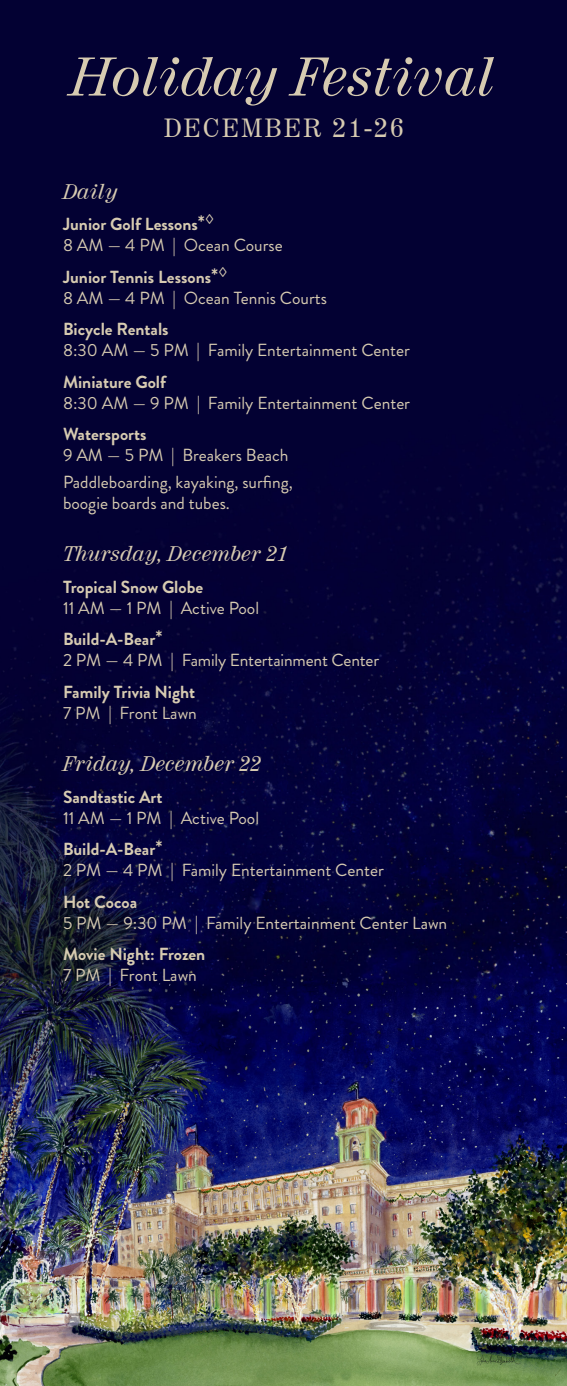
<style>
.page{position:relative;width:567px;height:1386px;background:#fff}
.page>*{position:absolute;margin:0;border:0;box-sizing:border-box;transform-origin:0 0}
.t1{font:italic 54.25px "Century 725 BT";color:#d7cbb1}
.t2{font:26.25px "Century 725 BT";letter-spacing:.09em;color:#d7cbb1}
.t3{font:italic 21px "Century 725 BT";color:#d7cbb1}
.t4{font:17.5px/21px "Brandon Grotesque";color:#d7cbb1}
.t5{font:700 17.5px "Brandon Grotesque";color:#d7cbb1}
.s1{font-weight:500;font-size:21px}
</style>
<div class="page">
<img style="left:0;top:0;width:567px;height:1386px">
<p class="t1" style="left:71px;top:43px;width:426px">Holiday Festival</p>
<p class="t2" style="left:164px;top:111px;width:241px">DECEMBER 21-26</p>
<p class="t3" style="left:63px;top:179px;width:57px">Daily</p>
<p class="t5" style="left:63px;top:212px;width:153px">Junior Golf Lessons<span class="s1">*</span><sup>◊</sup></p>
<p class="t4" style="left:63px;top:235px;width:221px">8 AM — 4 PM | Ocean Course</p>
<p class="t5" style="left:63px;top:265px;width:166px">Junior Tennis Lessons<span class="s1">*</span><sup>◊</sup></p>
<p class="t4" style="left:63px;top:288px;width:266px">8 AM — 4 PM | Ocean Tennis Courts</p>
<p class="t5" style="left:63px;top:317px;width:107px">Bicycle Rentals</p>
<p class="t4" style="left:63px;top:340px;width:349px">8:30 AM — 5 PM | Family Entertainment Center</p>
<p class="t5" style="left:63px;top:370px;width:105px">Miniature Golf</p>
<p class="t4" style="left:63px;top:393px;width:349px">8:30 AM — 9 PM | Family Entertainment Center</p>
<p class="t5" style="left:63px;top:422px;width:85px">Watersports</p>
<p class="t4" style="left:63px;top:445px;width:227px">9 AM — 5 PM | Breakers Beach</p>
<p class="t4" style="left:63px;top:471px;width:231px">Paddleboarding, kayaking, surfing, boogie boards and tubes.</p>
<p class="t3" style="left:63px;top:541px;width:227px">Thursday, December 21</p>
<p class="t5" style="left:63px;top:574px;width:142px">Tropical Snow Globe</p>
<p class="t4" style="left:63px;top:597px;width:198px">11 AM — 1 PM | Active Pool</p>
<p class="t5" style="left:63px;top:627px;width:101px">Build-A-Bear<span class="s1">*</span></p>
<p class="t4" style="left:63px;top:650px;width:318px">2 PM — 4 PM | Family Entertainment Center</p>
<p class="t5" style="left:63px;top:679px;width:134px">Family Trivia Night</p>
<p class="t4" style="left:63px;top:702px;width:135px">7 PM | Front Lawn</p>
<p class="t3" style="left:63px;top:751px;width:200px">Friday, December 22</p>
<p class="t5" style="left:63px;top:784px;width:101px">Sandtastic Art</p>
<p class="t4" style="left:63px;top:807px;width:198px">11 AM — 1 PM | Active Pool</p>
<p class="t5" style="left:63px;top:837px;width:101px">Build-A-Bear<span class="s1">*</span></p>
<p class="t4" style="left:63px;top:860px;width:322px">2 PM — 4 PM | Family Entertainment Center</p>
<p class="t5" style="left:63px;top:889px;width:76px">Hot Cocoa</p>
<p class="t4" style="left:63px;top:912px;width:386px">5 PM — 9:30 PM | Family Entertainment Center Lawn</p>
<p class="t5" style="left:63px;top:942px;width:144px">Movie Night: Frozen</p>
<p class="t4" style="left:63px;top:965px;width:135px">7 PM | Front Lawn</p>
</div>
